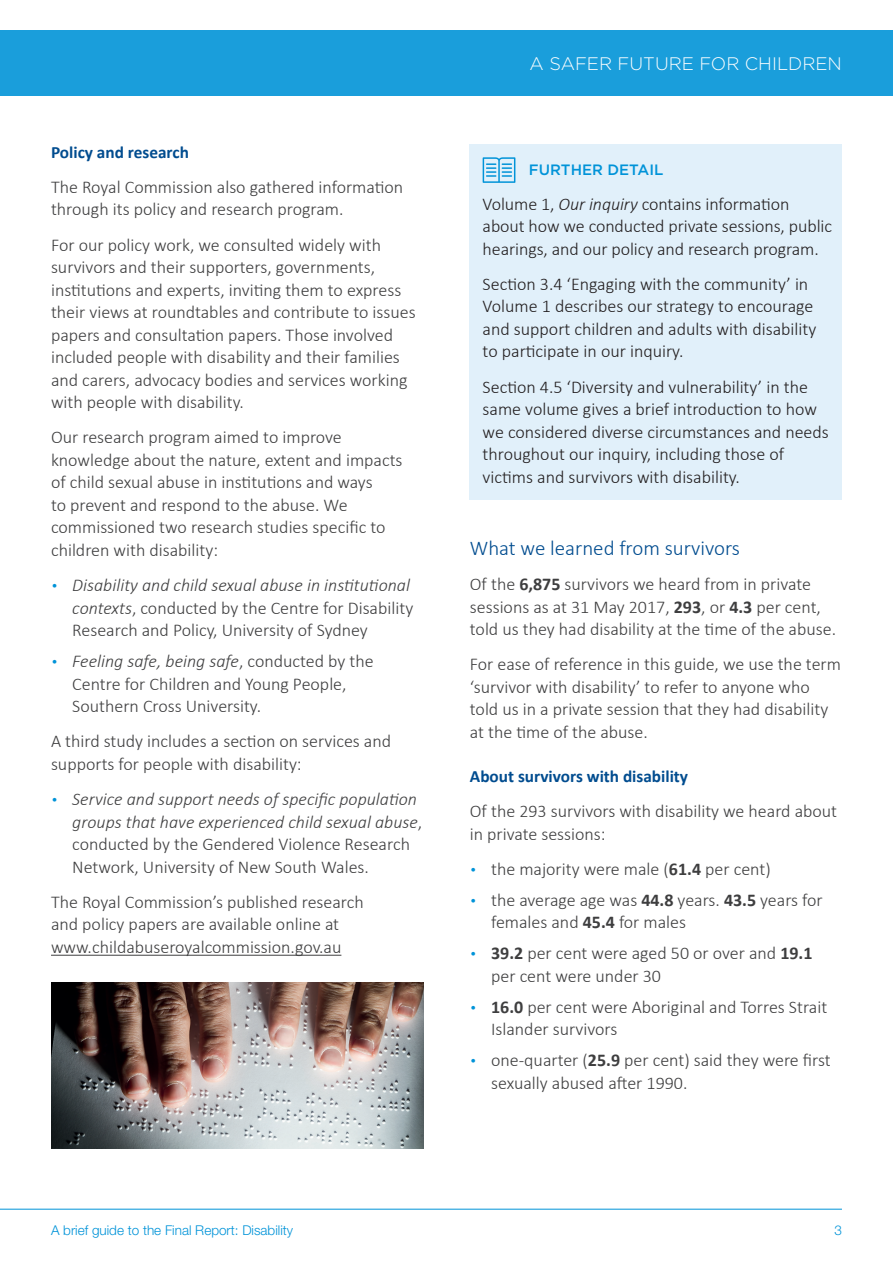
<style>
.page{position:relative;width:893px;height:1263px;background:#fff}
.page>*{position:absolute;margin:0;border:0;box-sizing:border-box;transform-origin:0 0}
.HEADING_4{font:300 21px "Calibri";color:#014c8f}
.t1{font:300 18.15px "Gotham";color:#fff}
.BODY{font:300 18px/22.5px "Calibri";color:#3e3e3f}
.CALLOUT_BOX{font:300 18px/22.5px "Calibri";color:#231f20}
.t2{font:italic 300 18px/22.5px "Calibri";color:#3e3e3f}
.HEADING_5{font:700 17.25px "Calibri";color:#014c8f}
.BODY-2{font:500 15px "Gotham";color:#0093d8}
.t3{font:300 13.5px "Helvetica Neue LT Pro";color:#0093d8}
.s1{font-family:"Gotham";font-size:15px;color:#0093d8}
.s2{font-style:italic}
.s3{font-family:"Gotham";font-style:normal;font-size:15px;color:#0093d8}
.s4{font-style:normal}
.s5{font-weight:700}
</style>
<div class="page">
<hr style="left:0;top:1209px;width:842px;height:1px;background:#0093d8">
<hr style="left:51px;top:955px;width:290px;height:1px;background:#3e3e3f">
<div style="left:470px;top:145px;width:372px;height:355px;background:#e1f0fa"></div>
<svg style="left:483px;top:157px;width:32px;height:26px"></svg>
<img style="left:51px;top:982px;width:372px;height:166px">
<div style="left:0;top:30px;width:893px;height:66px;background:#1a9edb"></div>
<p class="HEADING_5" style="left:51px;top:141px;width:139px">Policy and research</p>
<p class="BODY" style="left:51px;top:175px;width:354px">The Royal Commission also gathered information through its policy and research program.</p>
<p class="BODY" style="left:51px;top:232px;width:366px">For our policy work, we consulted widely with survivors and their supporters, governments, institutions and experts, inviting them to express their views at roundtables and contribute to issues papers and consultation papers. Those involved included people with disability and their families and carers, advocacy bodies and services working with people with disability.</p>
<p class="BODY" style="left:51px;top:425px;width:353px">Our research program aimed to improve knowledge about the nature, extent and impacts of child sexual abuse in institutions and ways<br>to prevent and respond to the abuse. We commissioned two research studies specific to children with disability:</p>
<p class="BODY" style="left:72px;top:573px;width:342px;text-indent:-21px"><span class="s1">•</span> <span class="s2">Disability and child sexual abuse in institutional contexts</span>, conducted by the Centre for Disability<br>Research and Policy, University of Sydney</p>
<p class="BODY" style="left:72px;top:649px;width:303px;text-indent:-21px"><span class="s1">•</span> <span class="s2">Feeling safe, being safe</span>, conducted by the<br>Centre for Children and Young People,<br>Southern Cross University.</p>
<p class="BODY" style="left:51px;top:729px;width:342px">A third study includes a section on services and supports for people with disability:</p>
<p class="t2" style="left:72px;top:788px;width:352px;text-indent:-21px"><span class="s3">•</span> Service and support needs of specific population groups that have experienced child sexual abuse<span class="s4">, conducted by the Gendered Violence Research Network, University of New South Wales.</span></p>
<p class="BODY" style="left:51px;top:890px;width:314px">The Royal Commission’s published research and policy papers are available online at www.childabuseroyalcommission.gov.au</p>
<p class="t1" style="left:530px;top:52px;width:314px">A SAFER FUTURE FOR CHILDREN</p>
<p class="BODY-2" style="left:529px;top:160px;width:136px">FURTHER DETAIL</p>
<p class="CALLOUT_BOX" style="left:483px;top:192px;width:351px">Volume 1, <span class="s2">Our inquiry</span> contains information about how we conducted private sessions, public hearings, and our policy and research program.</p>
<p class="CALLOUT_BOX" style="left:483px;top:272px;width:335px">Section 3.4 ‘Engaging with the community’ in Volume 1 describes our strategy to encourage and support children and adults with disability to participate in our inquiry.</p>
<p class="CALLOUT_BOX" style="left:483px;top:375px;width:348px">Section 4.5 ‘Diversity and vulnerability’ in the same volume gives a brief introduction to how we considered diverse circumstances and needs throughout our inquiry, including those of victims and survivors with disability.</p>
<p class="HEADING_4" style="left:470px;top:535px;width:272px">What we learned from survivors</p>
<p class="BODY" style="left:470px;top:572px;width:368px">Of the <span class="s5">6,875</span> survivors we heard from in private sessions as at 31 May 2017, <span class="s5">293</span>, or <span class="s5">4.3</span> per cent, told us they had disability at the time of the abuse.</p>
<p class="BODY" style="left:470px;top:652px;width:373px">For ease of reference in this guide, we use the term ‘survivor with disability’ to refer to anyone who told us in a private session that they had disability at the time of the abuse.</p>
<p class="HEADING_5" style="left:470px;top:765px;width:220px">About survivors with disability</p>
<p class="BODY" style="left:470px;top:799px;width:369px">Of the 293 survivors with disability we heard about in private sessions:</p>
<p class="BODY" style="left:470px;top:857px;width:302px"><span class="s1">•</span> the majority were male (<span class="s5">61.4</span> per cent)</p>
<p class="BODY" style="left:491px;top:888px;width:333px;text-indent:-21px"><span class="s1">•</span> the average age was <span class="s5">44.8</span> years. <span class="s5">43.5</span> years for females and <span class="s5">45.4</span> for males</p>
<p class="BODY" style="left:491px;top:941px;width:323px;text-indent:-21px"><span class="s1">•</span> <span class="s5">39.2</span> per cent were aged 50 or over and <span class="s5">19.1 </span>per cent were under 30</p>
<p class="BODY" style="left:491px;top:995px;width:338px;text-indent:-21px"><span class="s1">•</span> <span class="s5">16.0</span> per cent were Aboriginal and Torres Strait<br>Islander survivors</p>
<p class="BODY" style="left:491px;top:1048px;width:341px;text-indent:-21px"><span class="s1">•</span> one-quarter (<span class="s5">25.9</span> per cent) said they were first sexually abused after 1990.</p>
<p class="t3" style="left:51px;top:1222px;width:244px">A brief guide to the Final Report: Disability</p>
<p class="t3" style="left:834px;top:1222px;width:9px">3</p>
</div>
